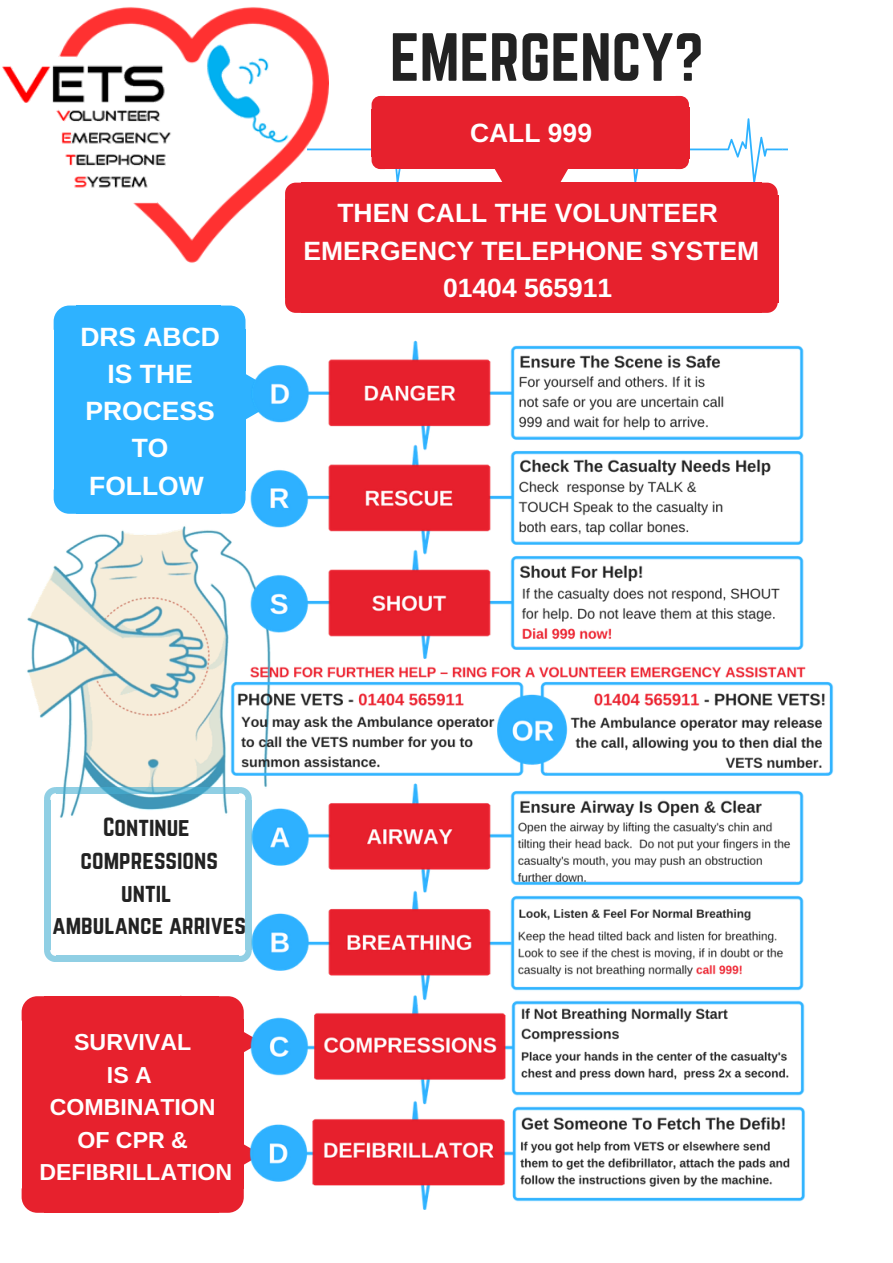
<style>
.page{position:relative;width:893px;height:1263px;background:#fff}
.page>*{position:absolute;margin:0;border:0;box-sizing:border-box;transform-origin:0 0}
.t1{font:59.55px "Norwester";color:#222}
.t2{font:700 26.4px/37px "Arimo";color:#fff;text-align:center}
.t3{font:700 23.1px/32.5px "Arimo";color:#fff;text-align:center}
.t4{font:23.1px/32.5px "Norwester";color:#222;text-align:center}
</style>
<div class="page">
<img style="left:2px;top:7px;width:326px;height:256px">
<svg style="left:676px;top:96px;width:13px;height:12px"></svg>
<div style="left:378px;top:108px;width:311px;height:51px;background:#e7212d"></div>
<div style="left:384px;top:96px;width:292px;height:14px;background:#e7212d"></div>
<svg style="left:371px;top:96px;width:13px;height:14px"></svg>
<div style="left:371px;top:110px;width:14px;height:47px;background:#e7212d"></div>
<svg style="left:307px;top:118px;width:480px;height:114px"></svg>
<div style="left:290px;top:195px;width:488px;height:107px;background:#e7212d"></div>
<div style="left:301px;top:183px;width:460px;height:17px;background:#e7212d"></div>
<svg style="left:285px;top:183px;width:16px;height:17px"></svg>
<div style="left:285px;top:200px;width:16px;height:98px;background:#e7212d"></div>
<div style="left:301px;top:297px;width:460px;height:16px;background:#e7212d"></div>
<svg style="left:285px;top:298px;width:16px;height:15px"></svg>
<svg style="left:761px;top:302px;width:16px;height:11px"></svg>
<img style="left:27px;top:489px;width:187px;height:460px">
<img style="left:214px;top:318px;width:620px;height:895px">
<svg style="left:220px;top:490px;width:25px;height:24px"></svg>
<div style="left:76px;top:489px;width:144px;height:25px;background:#2eb2ff"></div>
<div style="left:69px;top:325px;width:158px;height:173px;background:#2eb2ff"></div>
<div style="left:220px;top:329px;width:25px;height:161px;background:#2eb2ff"></div>
<svg style="left:220px;top:305px;width:25px;height:24px"></svg>
<div style="left:76px;top:305px;width:144px;height:25px;background:#2eb2ff"></div>
<div style="left:54px;top:329px;width:22px;height:161px;background:#2eb2ff"></div>
<svg style="left:54px;top:305px;width:22px;height:24px"></svg>
<svg style="left:54px;top:490px;width:22px;height:24px"></svg>
<svg style="left:219px;top:1108px;width:42px;height:104px"></svg>
<div style="left:44px;top:1188px;width:175px;height:24px;background:#e7212d"></div>
<div style="left:36px;top:1016px;width:190px;height:181px;background:#e7212d"></div>
<div style="left:218px;top:1020px;width:26px;height:169px;background:#e7212d"></div>
<svg style="left:180px;top:995px;width:81px;height:93px"></svg>
<div style="left:44px;top:996px;width:175px;height:24px;background:#e7212d"></div>
<div style="left:22px;top:1020px;width:22px;height:169px;background:#e7212d"></div>
<svg style="left:22px;top:996px;width:22px;height:24px"></svg>
<svg style="left:22px;top:1189px;width:22px;height:23px"></svg>
<svg style="left:57px;top:787px;width:182px;height:6px"></svg>
<svg style="left:239px;top:787px;width:13px;height:13px"></svg>
<svg style="left:44px;top:787px;width:13px;height:13px"></svg>
<div style="left:245px;top:800px;width:7px;height:149px;background:#90cfe4"></div>
<svg style="left:239px;top:949px;width:13px;height:12px"></svg>
<div style="left:44px;top:800px;width:6px;height:149px;background:#90cfe4"></div>
<div style="left:57px;top:956px;width:182px;height:5px;background:#90cfe4"></div>
<svg style="left:44px;top:949px;width:13px;height:12px"></svg>
<p class="t2" style="left:80px;top:318px;width:141px">DRS ABCD<br>IS THE<br>PROCESS<br>TO<br>FOLLOW</p>
<h1 class="t1" style="left:390px;top:29px;width:315px">EMERGENCY?</h1>
<p class="t2" style="left:470px;top:114px;width:123px">CALL 999</p>
<p class="t2" style="left:303px;top:195px;width:457px">THEN CALL THE VOLUNTEER<br>EMERGENCY TELEPHONE SYSTEM<br>01404 565911</p>
<p class="t4" style="left:53px;top:812px;width:195px">Continue compressions<br>until<br>ambulance arrives</p>
<p class="t3" style="left:39px;top:1025px;width:194px">SURVIVAL<br>IS A<br>COMBINATION<br>OF CPR &amp;<br>DEFIBRILLATION</p>
</div>
